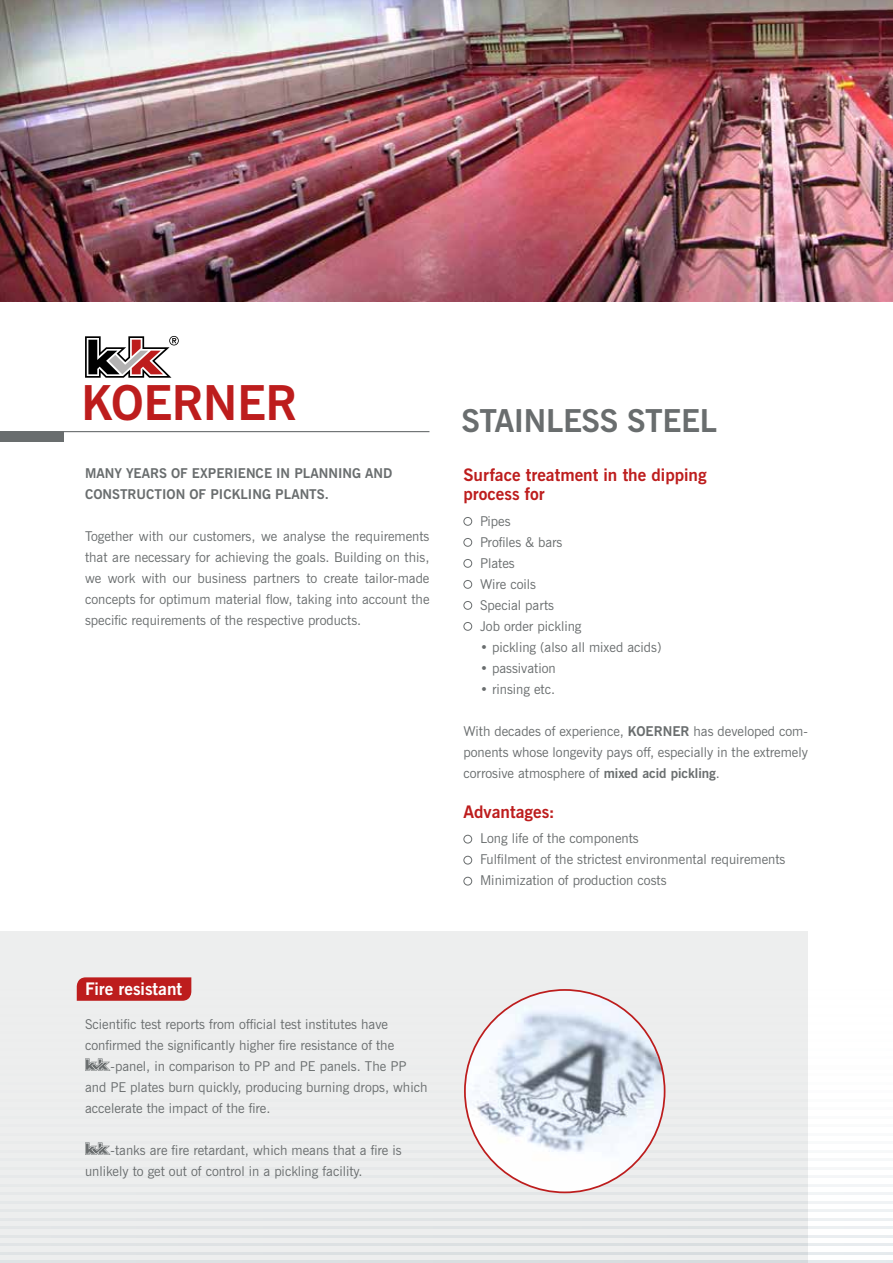
<style>
.page{position:relative;width:893px;height:1263px;background:#fff}
.page>*{position:absolute;margin:0;border:0;box-sizing:border-box;transform-origin:0 0}
.t1{font:700 48px "News Gothic BT";letter-spacing:-.01em;color:#bd1d1d}
.t2{font:700 31.5px "News Gothic BT";letter-spacing:-.01em;color:#696d6e}
.t3{font:700 17.25px/19.5px "News Gothic BT";color:#bd1d1d}
.t4{font:700 17.25px "News Gothic BT";color:#fff}
.t5{font:13.5px/21px "News Gothic BT";color:#696d6e}
.t6{font:700 13.5px/21px "News Gothic BT";color:#696d6e}
.s1{font-weight:700}
</style>
<div class="page">
<hr style="left:0;top:1099px;width:893px;height:2px;background:#fbfcfc">
<hr style="left:0;top:1108px;width:893px;height:2px;background:#fbfbfc">
<hr style="left:0;top:1116px;width:893px;height:2px;background:#fafbfc">
<hr style="left:0;top:1125px;width:893px;height:2px;background:#fafafb">
<hr style="left:0;top:1133px;width:893px;height:2px;background:#f9fafb">
<hr style="left:0;top:1142px;width:893px;height:2px;background:#f8f9fa">
<hr style="left:0;top:1150px;width:893px;height:2px;background:#f7f9fa">
<hr style="left:0;top:1159px;width:893px;height:2px;background:#f6f8f9">
<hr style="left:0;top:1167px;width:893px;height:2px;background:#f6f7f8">
<hr style="left:0;top:1176px;width:893px;height:2px;background:#f4f6f8">
<hr style="left:0;top:1184px;width:893px;height:2px;background:#f3f5f7">
<hr style="left:0;top:1193px;width:893px;height:2px;background:#f2f4f6">
<hr style="left:0;top:1201px;width:893px;height:2px;background:#f1f3f5">
<hr style="left:0;top:1210px;width:893px;height:2px;background:#eff2f4">
<hr style="left:0;top:1218px;width:893px;height:2px;background:#eef1f3">
<hr style="left:0;top:1227px;width:893px;height:2px;background:#eceff2">
<hr style="left:0;top:1235px;width:893px;height:2px;background:#eaeef1">
<hr style="left:0;top:1244px;width:893px;height:2px;background:#e8ecef">
<hr style="left:0;top:1252px;width:893px;height:2px;background:#e6ebee">
<hr style="left:0;top:1261px;width:893px;height:2px;background:#e5eaed">
<img style="left:0;top:0;width:893px;height:302px">
<div style="left:0;top:931px;width:808px;height:332px;background:#edeeee"></div>
<img style="left:465px;top:990px;width:200px;height:202px">
<div style="left:463px;top:517px;width:9px;height:9px;border:1px solid #696d6e;border-radius:50%"></div>
<div style="left:463px;top:538px;width:9px;height:9px;border:1px solid #696d6e;border-radius:50%"></div>
<div style="left:463px;top:559px;width:9px;height:9px;border:1px solid #696d6e;border-radius:50%"></div>
<div style="left:463px;top:580px;width:9px;height:9px;border:1px solid #696d6e;border-radius:50%"></div>
<div style="left:463px;top:601px;width:9px;height:9px;border:1px solid #696d6e;border-radius:50%"></div>
<div style="left:463px;top:622px;width:9px;height:9px;border:1px solid #696d6e;border-radius:50%"></div>
<div style="left:463px;top:835px;width:9px;height:8px;border:1px solid #696d6e;border-radius:50%"></div>
<div style="left:463px;top:856px;width:9px;height:8px;border:1px solid #696d6e;border-radius:50%"></div>
<div style="left:463px;top:877px;width:9px;height:8px;border:1px solid #696d6e;border-radius:50%"></div>
<svg style="left:77px;top:977px;width:114px;height:24px;background:#be2424"></svg>
<svg style="left:85px;top:1058px;width:26px;height:13px"></svg>
<svg style="left:85px;top:1142px;width:26px;height:13px"></svg>
<hr style="left:0;top:431px;width:429px;height:1px;background:#696d6e">
<div style="left:0;top:432px;width:64px;height:10px;background:#696d6e"></div>
<svg style="left:85px;top:336px;width:91px;height:42px"></svg>
<h1 class="t1" style="left:81px;top:374px;width:218px">KOERNER</h1>
<p class="t6" style="left:85px;top:462px;width:309px">MANY YEARS OF EXPERIENCE IN PLANNING AND<br>CONSTRUCTION OF PICKLING PLANTS.</p>
<p class="t5" style="left:85px;top:525px;width:346px;text-align:justify">Together with our customers, we analyse the requirements that are necessary for achieving the goals. Building on this, we work with our business partners to create tailor-made concepts for optimum material flow, taking into account the specific requirements of the respective products.</p>
<h2 class="t2" style="left:461px;top:401px;width:257px">STAINLESS STEEL</h2>
<p class="t3" style="left:463px;top:465px;width:245px">Surface treatment in the dipping process for</p>
<p class="t5" style="left:480px;top:510px;width:103px">Pipes<br>Profiles &amp; bars<br>Plates<br>Wire coils<br>Special parts<br>Job order pickling</p>
<p class="t5" style="left:480px;top:636px;width:183px">• pickling (also all mixed acids)</p>
<p class="t5" style="left:480px;top:657px;width:77px">• passivation</p>
<p class="t5" style="left:480px;top:678px;width:77px">• rinsing etc.</p>
<p class="t5" style="left:463px;top:720px;width:346px;text-align:justify">With decades of experience, <span class="s1">KOERNER</span> has developed com&shy;ponents whose longevity pays off, especially in the extremely corrosive atmosphere of <span class="s1">mixed acid pickling</span>.</p>
<p class="t3" style="left:463px;top:802px;width:93px">Advantages:</p>
<p class="t5" style="left:480px;top:828px;width:307px">Long life of the components<br>Fulfilment of the strictest environmental requirements<br>Minimization of production costs</p>
<p class="t4" style="left:85px;top:978px;width:99px">Fire resistant</p>
<p class="t5" style="left:85px;top:1013px;width:304px">Scientific test reports from official test institutes have</p>
<p class="t5" style="left:85px;top:1034px;width:311px">confirmed the significantly higher fire resistance of the</p>
<p class="t5" style="left:111px;top:1055px;width:297px">-panel, in comparison to PP and PE panels. The PP</p>
<p class="t5" style="left:85px;top:1076px;width:344px">and PE plates burn quickly, producing burning drops, which</p>
<p class="t5" style="left:85px;top:1097px;width:187px">accelerate the impact of the fire.</p>
<p class="t5" style="left:85px;top:1139px;width:318px;text-indent:26px">-tanks are fire retardant, which means that a fire is unlikely to get out of control in a pickling facility.</p>
</div>
